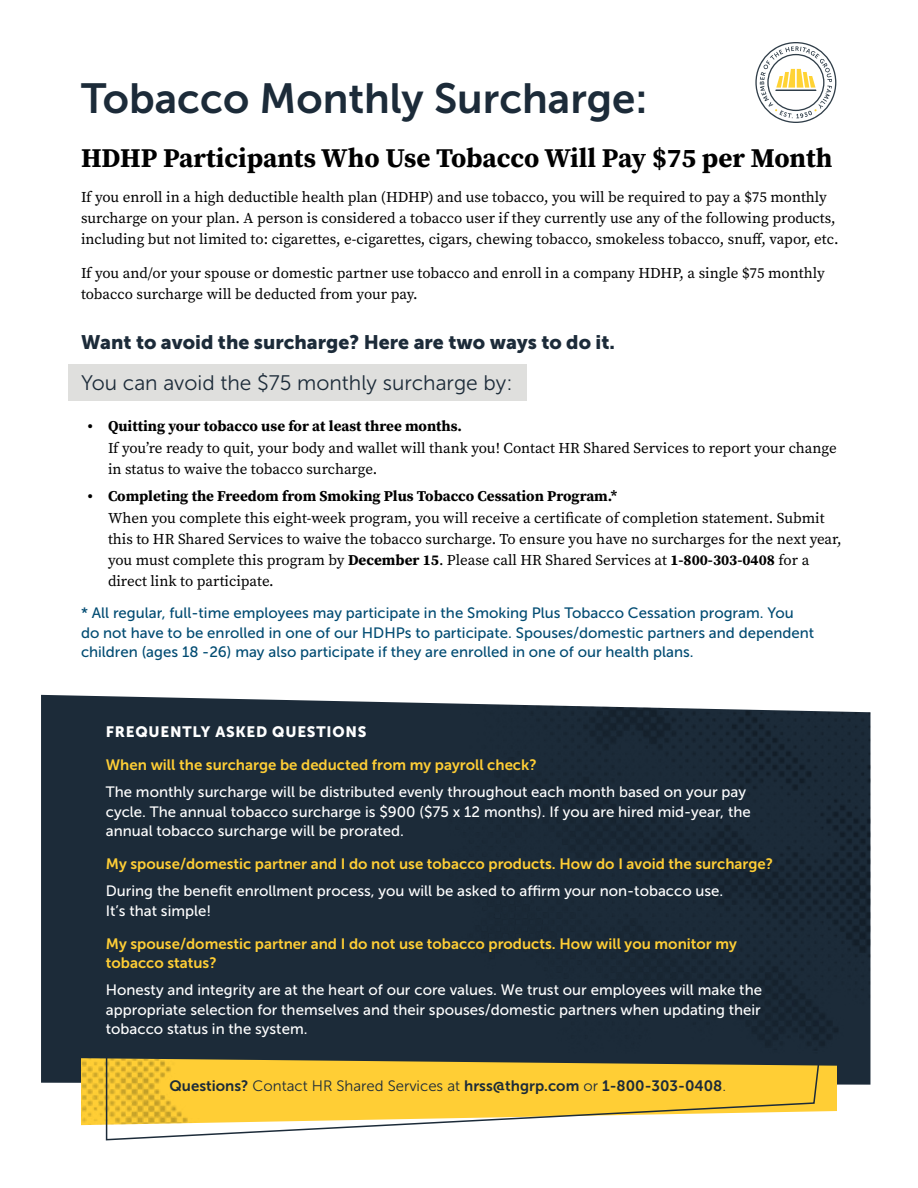
<style>
.page{position:relative;width:918px;height:1188px;background:#fff}
.page>*{position:absolute;margin:0;border:0;box-sizing:border-box;transform-origin:0 0}
.t1{font:42px "Museo Sans 700";color:#1c2b39}
.t2{font:700 27px "Source Serif Pro";color:#000}
.t3{font:21px "Museo Sans 300";color:#1c2b39}
.t4{font:19.5px "Museo Sans 900";color:#1c2b39}
.t5{font:15px/21px "Source Serif Pro";color:#000}
.t6{font:15px/19.5px "Museo Sans 500";color:#fff}
.t7{font:15px/19.5px "Museo Sans 500";color:#004b72}
.t8{font:15px/19.5px "Museo Sans 700";color:#ffce35}
.t9{font:700 15px "Source Serif Pro";color:#000}
.t10{font:15px "Museo Sans 700";color:#1c2b39}
.t11{font:15px "Museo Sans 900";letter-spacing:.05em;color:#fff}
.s1{font-weight:700}
.s2{font-family:"Museo Sans 300"}
</style>
<div class="page">
<div style="left:41px;top:695px;width:348px;height:388px;background:#1c2b39"></div>
<div style="left:389px;top:702px;width:481px;height:383px;background:#1b2a38"></div>
<div style="left:68px;top:364px;width:459px;height:37px;background:#dfdfdd"></div>
<img style="left:81px;top:1058px;width:24px;height:67px">
<svg style="left:105px;top:1042px;width:717px;height:99px"></svg>
<svg style="left:755px;top:42px;width:81px;height:81px"></svg>
<h1 class="t1" style="left:81px;top:75px;width:568px">Tobacco Monthly Surcharge:</h1>
<h2 class="t2" style="left:81px;top:140px;width:753px">HDHP Participants Who Use Tobacco Will Pay $75 per Month</h2>
<p class="t5" style="left:81px;top:186px;width:759px">If you enroll in a high deductible health plan (HDHP) and use tobacco, you will be required to pay a $75 monthly surcharge on your plan. A person is considered a tobacco user if they currently use any of the following products, including but not limited to: cigarettes, e-cigarettes, cigars, chewing tobacco, smokeless tobacco, snuff, vapor, etc.</p>
<p class="t5" style="left:81px;top:263px;width:745px">If you and/or your spouse or domestic partner use tobacco and enroll in a company HDHP, a single $75 monthly tobacco surcharge will be deducted from your pay.</p>
<h3 class="t4" style="left:81px;top:331px;width:536px">Want to avoid the surcharge? Here are two ways to do it.</h3>
<h3 class="t3" style="left:81px;top:371px;width:433px">You can avoid the $75 monthly surcharge by:</h3>
<p class="t9" style="left:88px;top:415px;width:376px">• Quitting your tobacco use for at least three months.</p>
<p class="t5" style="left:108px;top:437px;width:730px">If you’re ready to quit, your body and wallet will thank you! Contact HR Shared Services to report your change in status to waive the tobacco surcharge.</p>
<p class="t9" style="left:88px;top:486px;width:531px">• Completing the Freedom from Smoking Plus Tobacco Cessation Program.*</p>
<p class="t5" style="left:108px;top:508px;width:735px">When you complete this eight-week program, you will receive a certificate of completion statement. Submit this to HR Shared Services to waive the tobacco surcharge. To ensure you have no surcharges for the next year, you must complete this program by <span class="s1">December 15</span>. Please call HR Shared Services at <span class="s1">1-800-303-0408</span> for a direct link to participate.</p>
<p class="t7" style="left:81px;top:604px;width:735px">* All regular, full-time employees may participate in the Smoking Plus Tobacco Cessation program. You do not have to be enrolled in one of our HDHPs to participate. Spouses/domestic partners and dependent children (ages 18 -26) may also participate if they are enrolled in one of our health plans.</p>
<p class="t11" style="left:106px;top:723px;width:262px">FREQUENTLY ASKED QUESTIONS</p>
<p class="t8" style="left:106px;top:755px;width:432px">When will the surcharge be deducted from my payroll check?</p>
<p class="t6" style="left:106px;top:782px;width:646px">The monthly surcharge will be distributed evenly throughout each month based on your pay cycle. The annual tobacco surcharge is $900 ($75 x 12 months). If you are hired mid-year, the annual tobacco surcharge will be prorated.</p>
<p class="t8" style="left:106px;top:854px;width:669px">My spouse/domestic partner and I do not use tobacco products. How do I avoid the surcharge?</p>
<p class="t6" style="left:106px;top:881px;width:619px">During the benefit enrollment process, you will be asked to affirm your non-tobacco use.<br>It’s that simple!</p>
<p class="t8" style="left:106px;top:934px;width:633px">My spouse/domestic partner and I do not use tobacco products. How will you monitor my tobacco status?</p>
<p class="t6" style="left:106px;top:980px;width:658px;text-align:justify">Honesty and integrity are at the heart of our core values. We trust our employees will make the appropriate selection for themselves and their spouses/domestic partners when updating their tobacco status in the system.</p>
<p class="t10" style="left:170px;top:1078px;width:558px">Questions? <span class="s2">Contact HR Shared Services at</span> hrss@thgrp.com <span class="s2">or</span> 1-800-303-0408<span class="s2">.</span></p>
</div>
